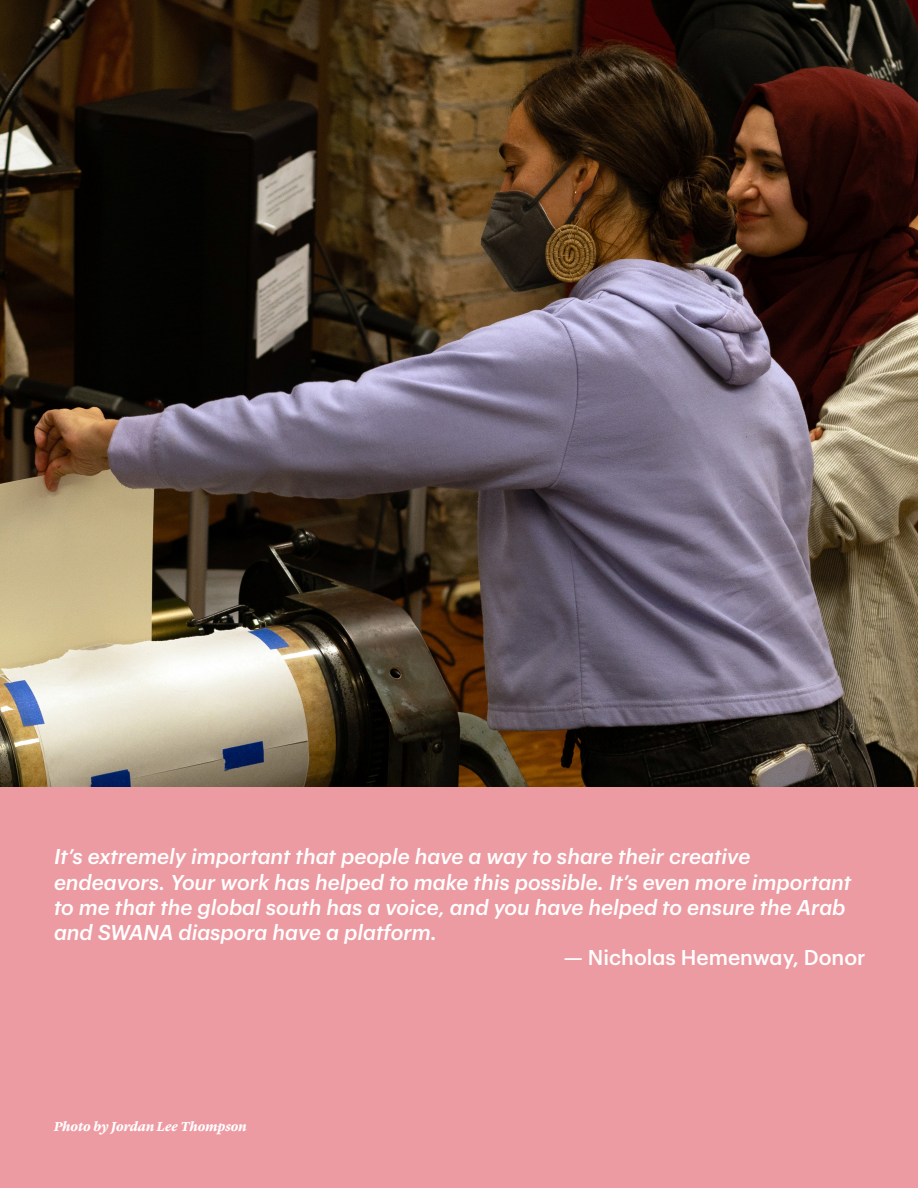
<style>
.page{position:relative;width:918px;height:1188px;background:#fff}
.page>*{position:absolute;margin:0;border:0;box-sizing:border-box;transform-origin:0 0}
.t1{font:italic 500 21px/25.2px "Graphik";color:#fff}
.t2{font:500 21px "Graphik Arabic";color:#fff}
.CAPTION_PHOTOS{font:italic 700 13.5px "Lyon Text";letter-spacing:-.005em;color:#fff}
.s1{font-family:"Graphik"}
</style>
<div class="page">
<img style="left:0;top:0;width:918px;height:788px">
<div style="left:0;top:788px;width:918px;height:400px;background:#ed9ba2"></div>
<p class="t1" style="left:54px;top:842px;width:799px">It’s extremely important that people have a way to share their creative endeavors. Your work has helped to make this possible. It’s even more important to me that the global south has a voice, and you have helped to ensure the Arab and SWANA diaspora have a platform.</p>
<p class="t2" style="left:564px;top:946px;width:303px"><span class="s1">—</span> Nicholas Hemenway, Donor</p>
<p class="CAPTION_PHOTOS" style="left:54px;top:1116px;width:194px">Photo by Jordan Lee Thompson</p>
</div>
